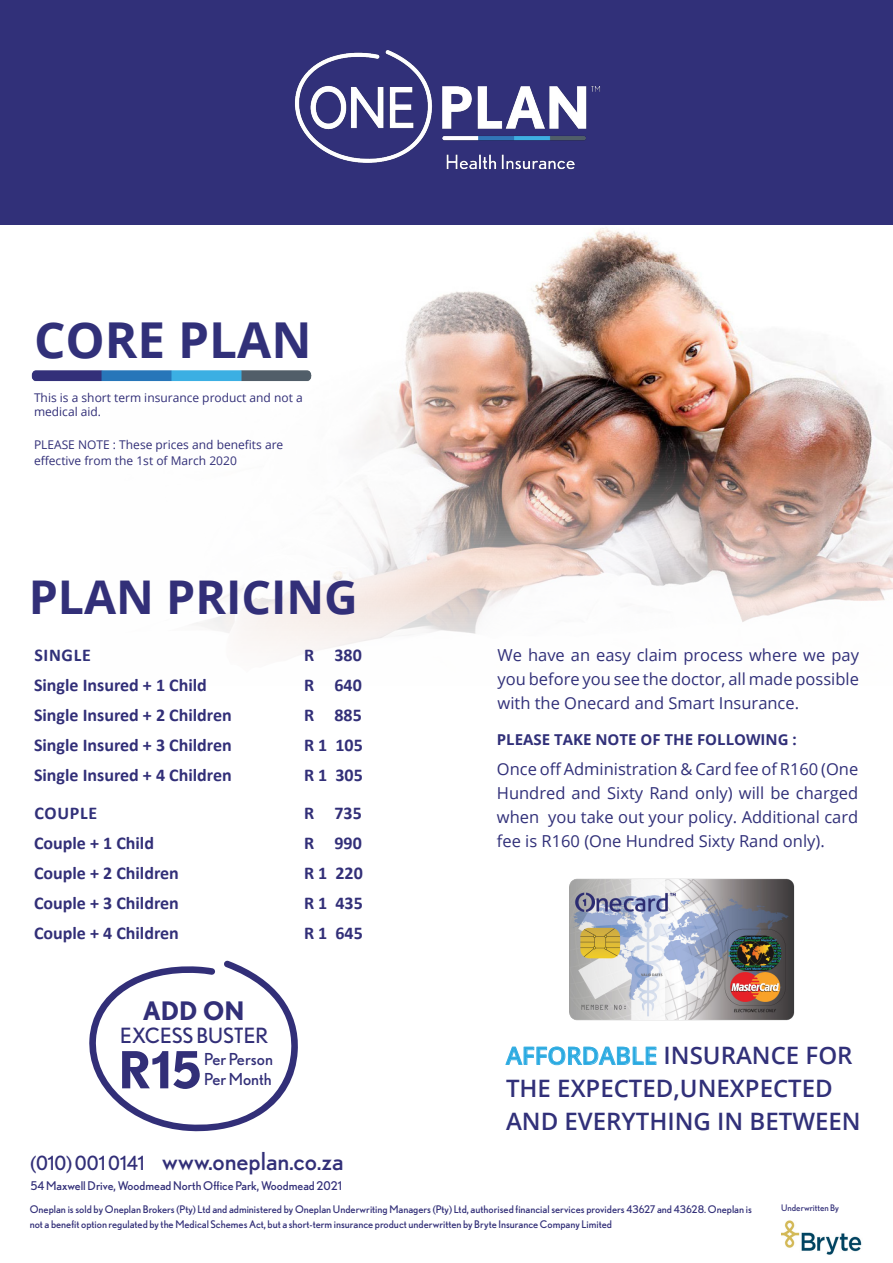
<style>
.page{position:relative;width:893px;height:1263px;background:#fff}
.page>*{position:absolute;margin:0;border:0;box-sizing:border-box;transform-origin:0 0}
.t1{font:700 51px "Nobel";color:#322f78}
.t2{font:700 49.5px "Open Sans";color:#313079}
.t3{font:700 46.5px "Open Sans";color:#322f78}
.t4{font:700 25.5px "Nobel";color:#322f78}
.t5{font:24.75px "Nobel";color:#322f78}
.t6{font:600 24px/33px "Open Sans";color:#313079}
.t7{font:21px "Nobel";color:#322f78}
.t8{font:700 18px "Calibri";color:#322f78}
.t9{font:700 18px "Calibri";letter-spacing:.04em;color:#313079}
.t10{font:16.5px/24px "Open Sans";color:#313079;text-align:justify}
.t11{font:16.5px/19.8px "Nobel";color:#322f78}
.t12{font:700 15px "Open Sans";color:#313079}
.t13{font:12px/13.5px "Open Sans";color:#322f78}
.t14{font:12px "Nobel";color:#322f78}
.t15{font:10.5px/15px "Nobel";color:#322f78}
.t16{font:9px "Nobel";color:#322f78}
.s1{font-size:19.5px}
.s2{color:#27aae1}
</style>
<div class="page">
<img style="left:194px;top:227px;width:699px;height:427px">
<svg style="left:89px;top:960px;width:209px;height:171px"></svg>
<div style="left:0;top:0;width:893px;height:225px;background:#313079"></div>
<img style="left:31px;top:364px;width:286px;height:23px">
<img style="left:295px;top:50px;width:305px;height:120px">
<img style="left:569px;top:878px;width:226px;height:143px">
<svg style="left:505px;top:1046px;width:152px;height:19px"></svg>
<img style="left:781px;top:1220px;width:81px;height:35px">
<h2 class="t2" style="left:34px;top:305px;width:279px">CORE PLAN</h2>
<p class="t13" style="left:34px;top:391px;width:270px">This is a short term insurance product and not a medical aid.</p>
<p class="t13" style="left:34px;top:436px;width:251px;line-height:16.5px">PLEASE NOTE : These prices and benefits are effective from the 1st of March 2020</p>
<h3 class="t3" style="left:29px;top:564px;width:331px">PLAN PRICING</h3>
<h3 class="t9" style="left:34px;top:642px;width:58px">SINGLE</h3>
<h3 class="t8" style="left:304px;top:642px;width:59px">R 380</h3>
<h3 class="t8" style="left:34px;top:672px;width:174px">Single Insured + 1 Child</h3>
<h3 class="t8" style="left:304px;top:672px;width:59px">R 640</h3>
<h3 class="t8" style="left:34px;top:702px;width:199px">Single Insured + 2 Children</h3>
<h3 class="t8" style="left:304px;top:702px;width:59px">R 885</h3>
<h3 class="t8" style="left:34px;top:732px;width:199px">Single Insured + 3 Children</h3>
<h3 class="t8" style="left:304px;top:732px;width:60px">R 1 105</h3>
<h3 class="t8" style="left:34px;top:762px;width:199px">Single Insured + 4 Children</h3>
<h3 class="t8" style="left:304px;top:762px;width:60px">R 1 305</h3>
<h3 class="t9" style="left:34px;top:800px;width:64px">COUPLE</h3>
<h3 class="t8" style="left:304px;top:800px;width:59px">R 735</h3>
<h3 class="t8" style="left:34px;top:830px;width:122px">Couple + 1 Child</h3>
<h3 class="t8" style="left:304px;top:830px;width:59px">R 990</h3>
<h3 class="t8" style="left:34px;top:860px;width:146px">Couple + 2 Children</h3>
<h3 class="t8" style="left:304px;top:860px;width:60px">R 1 220</h3>
<h3 class="t8" style="left:34px;top:890px;width:146px">Couple + 3 Children</h3>
<h3 class="t8" style="left:304px;top:890px;width:60px">R 1 435</h3>
<h3 class="t8" style="left:34px;top:920px;width:146px">Couple + 4 Children</h3>
<h3 class="t8" style="left:304px;top:920px;width:60px">R 1 645</h3>
<h3 class="t4" style="left:143px;top:996px;width:103px">ADD ON</h3>
<h1 class="t1" style="left:118px;top:1039px;width:86px">R15</h1>
<h3 class="t7" style="left:120px;top:1023px;width:150px">EXCESS BUSTER</h3>
<h3 class="t11" style="left:204px;top:1049px;width:70px">Per Person<br>Per Month</h3>
<h3 class="t5" style="left:30px;top:1147px;width:315px"><span class="s1">(010) 001 0141</span> www.oneplan.co.za</h3>
<p class="t14" style="left:30px;top:1178px;width:313px">54 Maxwell Drive, Woodmead North Office Park, Woodmead 2021</p>
<h3 class="t10" style="left:497px;top:643px;width:363px">We have an easy claim process where we pay you before you see the doctor, all made possible with the Onecard and Smart Insurance.</h3>
<h3 class="t12" style="left:497px;top:729px;width:301px">PLEASE TAKE NOTE OF THE FOLLOWING :</h3>
<h3 class="t10" style="left:497px;top:757px;width:363px">Once off Administration &amp; Card fee of R160 (One Hundred and Sixty Rand only) will be charged when you take out your policy. Additional card fee is R160 (One Hundred Sixty Rand only).</h3>
<h3 class="t6" style="left:506px;top:1039px;width:356px"><span class="s2">AFFORDABLE</span> INSURANCE FOR<br>THE EXPECTED,UNEXPECTED<br>AND EVERYTHING IN BETWEEN</h3>
<p class="t15" style="left:30px;top:1202px;width:724px">Oneplan is sold by Oneplan Brokers (Pty) Ltd and administered by Oneplan Underwriting Managers (Pty) Ltd, authorised financial services providers 43627 and 43628. Oneplan is not a benefit option regulated by the Medical Schemes Act, but a short-term insurance product underwritten by Bryte Insurance Company Limited</p>
<p class="t16" style="left:781px;top:1203px;width:59px">Underwritten By</p>
</div>
